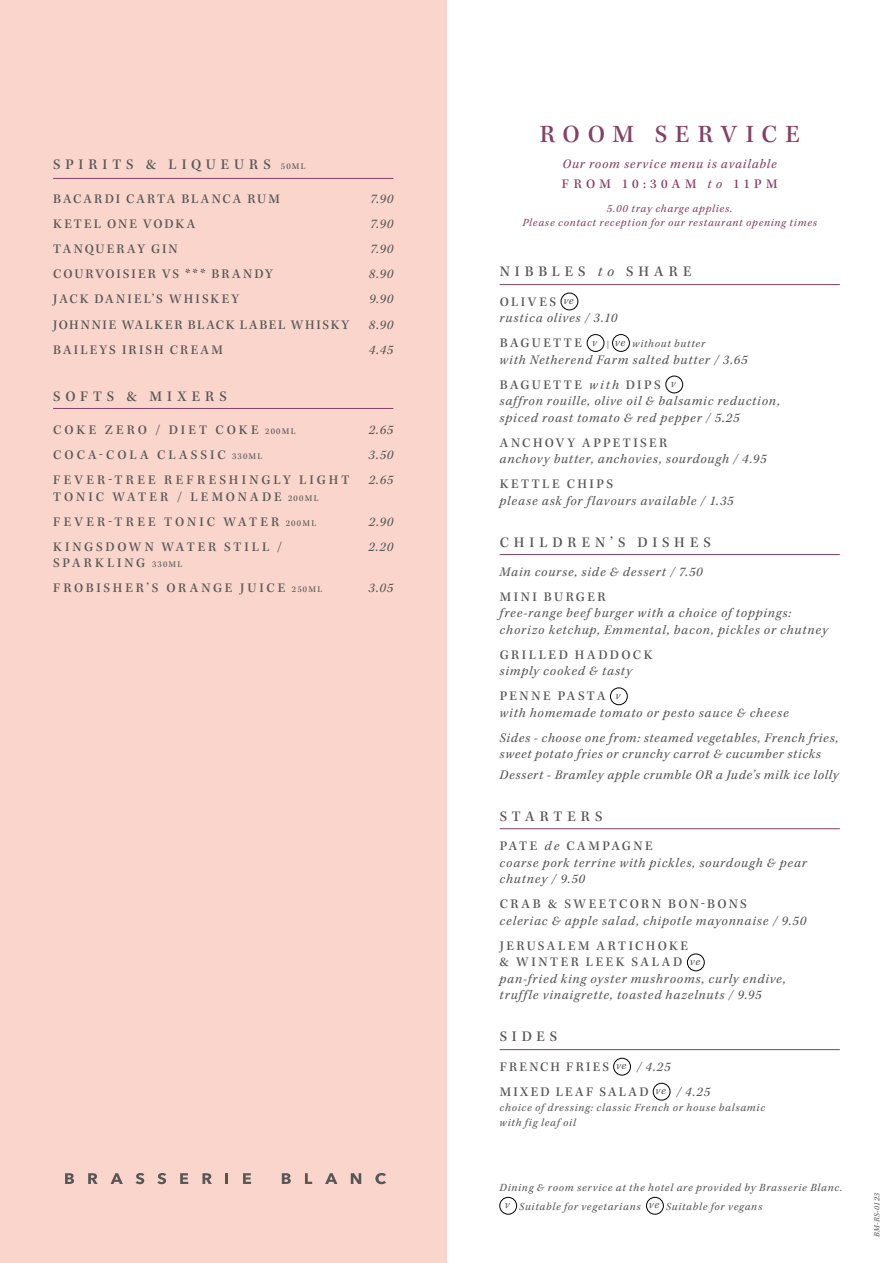
<style>
.page{position:relative;width:893px;height:1263px;background:#fff}
.page>*{position:absolute;margin:0;border:0;box-sizing:border-box;transform-origin:0 0}
.t1{font:500 25.5px "Kepler Std";letter-spacing:.305em;color:#864064}
.t2{font:500 15px "Kepler Std";letter-spacing:.33em;color:#575756}
.t3{font:italic 13.5px/16.5px "Kepler Std";letter-spacing:.065em;color:#575756}
.t4{font:500 13.5px/25px "Kepler Std";letter-spacing:.18em;color:#575756}
.t5{font:500 13.5px/25px "Kepler Std";letter-spacing:.23em;color:#575756}
.t6{font:italic 13.5px/19.5px "Kepler Std";letter-spacing:.065em;color:#864064}
.t7{font:500 13.5px "Kepler Std";letter-spacing:.22em;color:#575756}
.t8{font:500 13.5px/25px "Kepler Std";letter-spacing:.21em;color:#575756}
.t9{font:500 13.5px "Kepler Std";letter-spacing:.145em;color:#575756}
.t10{font:500 13.5px "Kepler Std";letter-spacing:.14em;color:#575756}
.t11{font:500 13.5px "Kepler Std";letter-spacing:.125em;color:#575756}
.t12{font:500 13.5px "Kepler Std";letter-spacing:.235em;color:#575756}
.t13{font:500 13.5px "Kepler Std";letter-spacing:.205em;color:#575756}
.t14{font:500 13.5px "Kepler Std";letter-spacing:.155em;color:#575756}
.t15{font:500 13.5px "Kepler Std";letter-spacing:.16em;color:#575756}
.t16{font:italic 11.25px/15px "Kepler Std";letter-spacing:.07em;color:#575756}
.t17{font:italic 11.25px/13.5px "Kepler Std";letter-spacing:.07em;color:#864064;text-align:center}
.t18{font:italic 8.25px "Kepler Std";color:#575756}
.s1{font-weight:400;font-size:9px}
.s2{font-weight:500;font-style:normal}
.s3{font-weight:400;font-style:italic}
.s4{font-size:11.55px}
.s5{font-weight:500;font-style:normal;font-size:13.5px}
.s6{font-size:8.25px}
.s7{font-weight:400;font-style:italic;font-size:11.55px}
</style>
<div class="page">
<div style="left:0;top:0;width:446px;height:1263px;background:#fad5cc"></div>
<hr style="left:53px;top:408px;width:340px;height:1px;background:#864064">
<hr style="left:53px;top:178px;width:340px;height:1px;background:#864064">
<svg style="left:111px;top:1173px;width:12px;height:11px"></svg>
<svg style="left:226px;top:1173px;width:2px;height:11px"></svg>
<svg style="left:282px;top:1173px;width:9px;height:11px"></svg>
<svg style="left:305px;top:1173px;width:7px;height:11px"></svg>
<svg style="left:325px;top:1173px;width:12px;height:11px"></svg>
<svg style="left:351px;top:1173px;width:10px;height:11px"></svg>
<svg style="left:65px;top:1173px;width:9px;height:11px"></svg>
<svg style="left:88px;top:1173px;width:10px;height:11px"></svg>
<svg style="left:136px;top:1173px;width:8px;height:11px"></svg>
<svg style="left:157px;top:1173px;width:9px;height:11px"></svg>
<svg style="left:180px;top:1173px;width:8px;height:11px"></svg>
<svg style="left:202px;top:1173px;width:10px;height:11px"></svg>
<svg style="left:375px;top:1173px;width:11px;height:11px"></svg>
<svg style="left:243px;top:1173px;width:8px;height:11px"></svg>
<div style="left:500px;top:1197px;width:17px;height:17px;border:1px solid #000;border-radius:50%"></div>
<div style="left:646px;top:1197px;width:17px;height:17px;border:1px solid #000;border-radius:50%"></div>
<div style="left:561px;top:293px;width:17px;height:17px;border:1px solid #000;border-radius:50%"></div>
<div style="left:587px;top:334px;width:17px;height:17px;border:1px solid #000;border-radius:50%"></div>
<div style="left:612px;top:334px;width:17px;height:17px;border:1px solid #000;border-radius:50%"></div>
<div style="left:666px;top:376px;width:17px;height:17px;border:1px solid #000;border-radius:50%"></div>
<div style="left:610px;top:688px;width:17px;height:17px;border:1px solid #000;border-radius:50%"></div>
<div style="left:687px;top:954px;width:17px;height:17px;border:1px solid #000;border-radius:50%"></div>
<div style="left:613px;top:1058px;width:18px;height:17px;border:1px solid #000;border-radius:50%"></div>
<div style="left:653px;top:1083px;width:17px;height:17px;border:1px solid #000;border-radius:50%"></div>
<hr style="left:500px;top:284px;width:340px;height:1px;background:#864064">
<hr style="left:500px;top:554px;width:340px;height:1px;background:#864064">
<hr style="left:500px;top:828px;width:340px;height:1px;background:#864064">
<hr style="left:500px;top:1049px;width:340px;height:1px;background:#864064">
<p class="t2" style="left:53px;top:156px;width:254px">SPIRITS &amp; LIQUEURS <span class="s1">50ML</span></p>
<p class="t10" style="left:53px;top:191px;width:228px">BACARDI CARTA BLANCA RUM</p>
<p class="t3" style="left:370px;top:191px;width:25px">7.90</p>
<p class="t9" style="left:53px;top:216px;width:143px">KETEL ONE VODKA</p>
<p class="t3" style="left:370px;top:216px;width:25px">7.90</p>
<p class="t10" style="left:53px;top:241px;width:126px">TANQUERAY GIN</p>
<p class="t3" style="left:370px;top:241px;width:25px">7.90</p>
<p class="t9" style="left:53px;top:266px;width:221px">COURVOISIER VS *** BRANDY</p>
<p class="t3" style="left:369px;top:266px;width:26px">8.90</p>
<p class="t14" style="left:53px;top:291px;width:187px">JACK DANIEL’S WHISKEY</p>
<p class="t3" style="left:369px;top:291px;width:26px">9.90</p>
<p class="t11" style="left:53px;top:318px;width:297px">JOHNNIE WALKER BLACK LABEL WHISKY</p>
<p class="t3" style="left:369px;top:317px;width:26px">8.90</p>
<p class="t15" style="left:53px;top:343px;width:171px">BAILEYS IRISH CREAM</p>
<p class="t3" style="left:369px;top:342px;width:26px">4.45</p>
<p class="t2" style="left:53px;top:388px;width:175px">SOFTS &amp; MIXERS</p>
<p class="t7" style="left:53px;top:422px;width:244px">COKE ZERO / DIET COKE <span class="s1">200ML</span></p>
<p class="t3" style="left:369px;top:422px;width:26px">2.65</p>
<p class="t7" style="left:53px;top:447px;width:211px">COCA-COLA CLASSIC <span class="s1">330ML</span></p>
<p class="t3" style="left:369px;top:447px;width:26px">3.50</p>
<p class="t12" style="left:53px;top:472px;width:298px">FEVER-TREE REFRESHINGLY LIGHT</p>
<p class="t3" style="left:369px;top:472px;width:26px">2.65</p>
<p class="t5" style="left:53px;top:485px;width:267px">TONIC WATER / LEMONADE <span class="s1">200ML<br></span>FEVER-TREE TONIC WATER <span class="s1">200ML</span></p>
<p class="t3" style="left:369px;top:514px;width:26px">2.90</p>
<p class="t13" style="left:53px;top:539px;width:231px">KINGSDOWN WATER STILL /</p>
<p class="t3" style="left:368px;top:539px;width:26px">2.20</p>
<p class="t8" style="left:53px;top:551px;width:271px">SPARKLING <span class="s1">330ML<br></span>FROBISHER’S ORANGE JUICE <span class="s1">250ML</span></p>
<p class="t3" style="left:369px;top:580px;width:26px">3.05</p>
<h1 class="t1" style="left:540px;top:120px;width:262px">ROOM SERVICE</h1>
<p class="t6" style="left:562px;top:155px;width:217px">Our room service menu is available<br><span class="s2">FROM 10:30AM</span> to <span class="s2">11PM</span></p>
<p class="t17" style="left:522px;top:202px;width:296px">5.00 tray charge applies.<br>Please contact reception for our restaurant opening times</p>
<p class="t2" style="left:500px;top:263px;width:194px">NIBBLES <span class="s3">to</span> SHARE</p>
<p class="t3" style="left:500px;top:293px;width:119px"><span class="s2">OLIVES</span> <span class="s4">ve </span>rustica olives / 3.10</p>
<p class="t16" style="left:500px;top:336px;width:207px"><span class="s5">BAGUETTE</span> <span class="s4">v</span> <span class="s6">|</span> <span class="s4">ve</span> without butter</p>
<p class="t3" style="left:500px;top:347px;width:249px;line-height:25px">with Netherend Farm salted butter / 3.65<br><span class="s2">BAGUETTE</span> with <span class="s2">DIPS</span> <span class="s4">v</span></p>
<p class="t3" style="left:500px;top:393px;width:282px">saffron rouille, olive oil &amp; balsamic reduction, spiced roast tomato &amp; red pepper / 5.25</p>
<p class="t4" style="left:500px;top:430px;width:169px">ANCHOVY APPETISER</p>
<p class="t3" style="left:500px;top:451px;width:268px">anchovy butter, anchovies, sourdough / 4.95</p>
<p class="t4" style="left:500px;top:472px;width:115px">KETTLE CHIPS</p>
<p class="t3" style="left:500px;top:492px;width:235px">please ask for flavours available / 1.35</p>
<p class="t2" style="left:500px;top:533px;width:212px">CHILDREN’S DISHES</p>
<p class="t3" style="left:500px;top:564px;width:204px">Main course, side &amp; dessert / 7.50</p>
<p class="t4" style="left:500px;top:585px;width:107px">MINI BURGER</p>
<p class="t3" style="left:500px;top:605px;width:330px">free-range beef burger with a choice of toppings: chorizo ketchup, Emmental, bacon, pickles or chutney</p>
<p class="t4" style="left:500px;top:643px;width:154px">GRILLED HADDOCK</p>
<p class="t3" style="left:500px;top:659px;width:134px;line-height:25px">simply cooked &amp; tasty<br><span class="s2">PENNE PASTA</span> <span class="s4">v</span></p>
<p class="t3" style="left:500px;top:701px;width:340px;line-height:25px">with homemade tomato or pesto sauce &amp; cheese<br>Sides - choose one from: steamed vegetables, French fries,</p>
<p class="t3" style="left:500px;top:744px;width:340px;line-height:20.7px">sweet potato fries or crunchy carrot &amp; cucumber sticks<br>Dessert - Bramley apple crumble OR a Jude’s milk ice lolly</p>
<p class="t2" style="left:500px;top:808px;width:104px">STARTERS</p>
<p class="t3" style="left:500px;top:838px;width:309px"><span class="s2">PATE</span> de <span class="s2">CAMPAGNE<br></span>coarse pork terrine with pickles, sourdough &amp; pear chutney / 9.50</p>
<p class="t4" style="left:500px;top:892px;width:249px">CRAB &amp; SWEETCORN BON-BONS</p>
<p class="t3" style="left:500px;top:913px;width:308px">celeriac &amp; apple salad, chipotle mayonnaise / 9.50</p>
<p class="t3" style="left:500px;top:938px;width:287px"><span class="s2">JERUSALEM ARTICHOKE<br>&amp; WINTER LEEK SALAD</span> <span class="s4">ve<br></span>pan-fried king oyster mushrooms, curly endive, truffle vinaigrette, toasted hazelnuts / 9.95</p>
<p class="t2" style="left:500px;top:1028px;width:59px">SIDES</p>
<p class="t4" style="left:500px;top:1054px;width:212px">FRENCH FRIES <span class="s7">ve</span> <span class="s3">/ 4.25<br></span>MIXED LEAF SALAD <span class="s7">ve</span> <span class="s3">/ 4.25</span></p>
<p class="t16" style="left:500px;top:1100px;width:267px">choice of dressing: classic French or house balsamic with fig leaf oil</p>
<p class="t16" style="left:500px;top:1181px;width:344px">Dining &amp; room service at the hotel are provided by Brasserie Blanc.</p>
<p class="t16" style="left:505px;top:1199px;width:259px"><span class="s4">v</span> Suitable for vegetarians <span class="s4">ve</span> Suitable for vegans</p>
<p class="t18" style="left:872px;top:1237px;width:46px;rotate:-90deg">BM-RS-0123</p>
</div>
